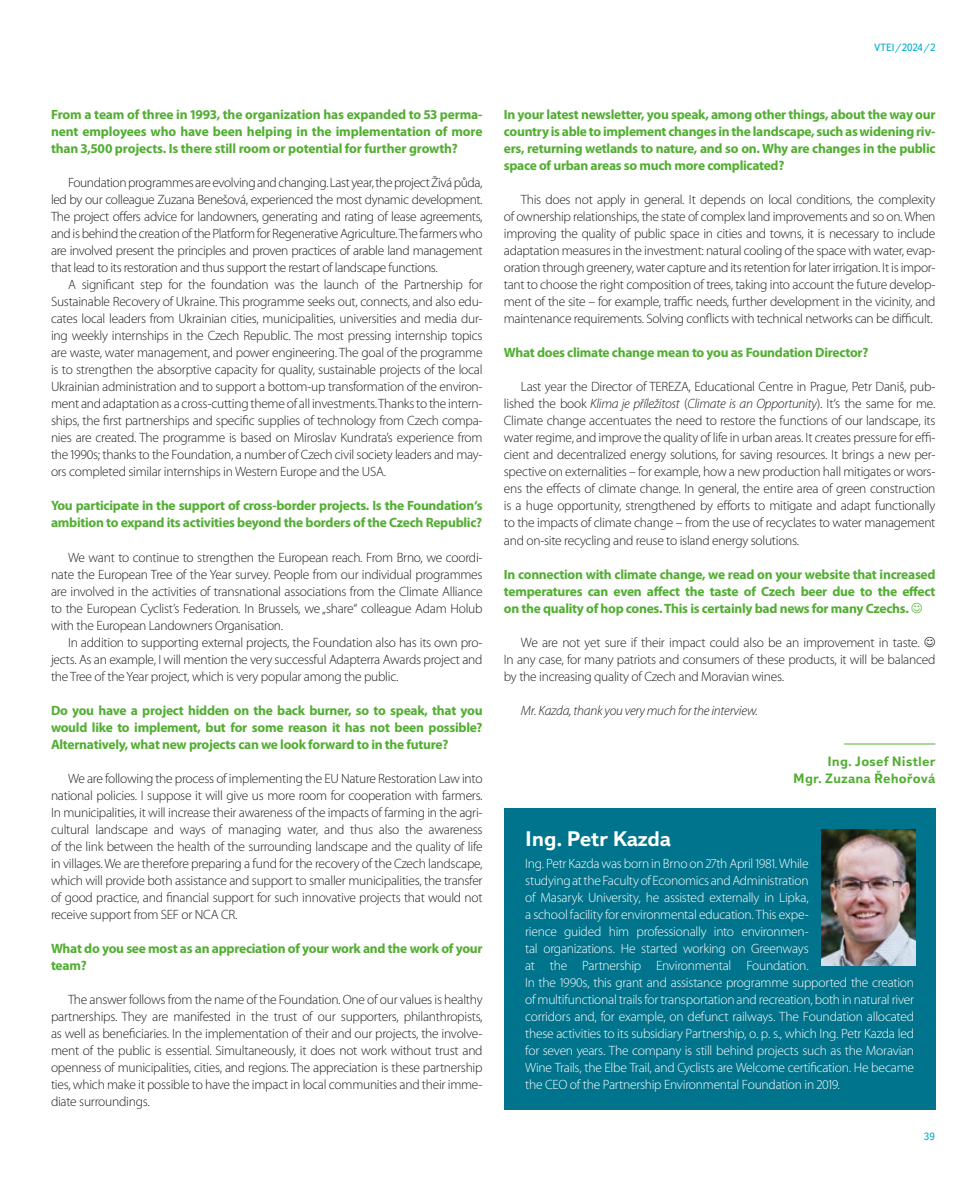
<style>
.page{position:relative;width:978px;height:1191px;background:#fff}
.page>*{position:absolute;margin:0;border:0;box-sizing:border-box;transform-origin:0 0}
.t1{font:700 21px "Textbook New";letter-spacing:-.01em;color:#fff}
.t2{font:300 13.5px/17px "Myriad Pro";letter-spacing:-.02em;color:#1d1d1b;text-align:justify}
.t3{font:700 13.5px/17px "Myriad Pro";letter-spacing:-.02em;color:#52ae32;text-align:justify}
.t4{font:300 13.5px/17px "Myriad Pro";letter-spacing:-.02em;color:#fff}
.t5{font:italic 300 13.5px "Myriad Pro";letter-spacing:-.02em;color:#1d1d1b}
.t6{font:700 13.5px/17px "Textbook New";letter-spacing:.005em;color:#52ae32;text-align:right}
.t7{font:10.5px "Textbook New";color:#00afcb}
.s1{font-style:italic}
</style>
<div class="page">
<hr style="left:844px;top:743px;width:91px;height:1px;background:#52ae32">
<div style="left:504px;top:808px;width:431px;height:302px;background:#00748c"></div>
<img style="left:821px;top:830px;width:95px;height:135px">
<p class="t7" style="left:874px;top:41px;width:63px">VTEI/2024/2</p>
<p class="t3" style="left:51px;top:106px;width:433px">From a team of three in 1993, the organization has expanded to 53 perma&shy;nent employees who have been helping in the implementation of more than 3,500 projects. Is there still room or potential for further growth?</p>
<p class="t2" style="left:51px;top:174px;width:433px;text-indent:17px">Foundation programmes are evolving and changing. Last year, the project Živá půda, led by our colleague Zuzana Benešová, experienced the most dynamic development.<br>The project offers advice for landowners, generating and rating of lease agreements, and is behind the creation of the Platform for Regenerative Agriculture. The farmers who are involved present the principles and proven practices of arable land management that lead to its restoration and thus support the restart of landscape functions.</p>
<p class="t2" style="left:51px;top:276px;width:433px;text-indent:17px">A significant step for the foundation was the launch of the Partnership for Sustainable Recovery of Ukraine. This programme seeks out, connects, and also edu&shy;cates local leaders from Ukrainian cities, municipalities, universities and media dur&shy;ing weekly internships in the Czech Republic. The most pressing internship topics are waste, water management, and power engineering. The goal of the programme is to strengthen the absorptive capacity for quality, sustainable projects of the local Ukrainian administration and to support a bottom-up transformation of the environ&shy;ment and adaptation as a cross-cutting theme of all investments. Thanks to the intern&shy;ships, the first partnerships and specific supplies of technology from Czech compa&shy;nies are created. The programme is based on Miroslav Kundrata’s experience from the 1990s; thanks to the Foundation, a number of Czech civil society leaders and may&shy;ors completed similar internships in Western Europe and the USA.</p>
<p class="t3" style="left:51px;top:497px;width:433px">You participate in the support of cross-border projects. Is the Foundation‘s ambition to expand its activities beyond the borders of the Czech Republic?</p>
<p class="t2" style="left:51px;top:548px;width:433px;text-indent:17px">We want to continue to strengthen the European reach. From Brno, we coordi&shy;nate the European Tree of the Year survey. People from our individual programmes are involved in the activities of transnational associations from the Climate Alliance to the European Cyclist’s Federation. In Brussels, we „share“ colleague Adam Holub with the European Landowners Organisation.</p>
<p class="t2" style="left:51px;top:633px;width:433px;text-indent:17px">In addition to supporting external projects, the Foundation also has its own pro&shy;jects. As an example, I will mention the very successful Adapterra Awards project and the Tree of the Year project, which is very popular among the public.</p>
<p class="t3" style="left:51px;top:701px;width:433px">Do you have a project hidden on the back burner, so to speak, that you would like to implement, but for some reason it has not been possible?<br>Alternatively, what new projects can we look forward to in the future?</p>
<p class="t2" style="left:51px;top:769px;width:433px;text-indent:17px">We are following the process of implementing the EU Nature Restoration Law into national policies. I suppose it will give us more room for cooperation with farmers.<br>In municipalities, it will increase their awareness of the impacts of farming in the agri&shy;cultural landscape and ways of managing water, and thus also the awareness of the link between the health of the surrounding landscape and the quality of life in villages. We are therefore preparing a fund for the recovery of the Czech landscape, which will provide both assistance and support to smaller municipalities, the transfer of good practice, and financial support for such innovative projects that would not receive support from SEF or NCA CR.</p>
<p class="t3" style="left:51px;top:939px;width:433px">What do you see most as an appreciation of your work and the work of your team?</p>
<p class="t2" style="left:51px;top:990px;width:433px;text-indent:17px">The answer follows from the name of the Foundation. One of our values is healthy partnerships. They are manifested in the trust of our supporters, philanthropists, as well as beneficiaries. In the implementation of their and our projects, the involve&shy;ment of the public is essential. Simultaneously, it does not work without trust and openness of municipalities, cities, and regions. The appreciation is these partnership ties, which make it possible to have the impact in local communities and their imme&shy;diate surroundings.</p>
<p class="t3" style="left:504px;top:106px;width:433px">In your latest newsletter, you speak, among other things, about the way our country is able to implement changes in the landscape, such as widening riv&shy;ers, returning wetlands to nature, and so on. Why are changes in the public space of urban areas so much more complicated?</p>
<p class="t2" style="left:504px;top:191px;width:433px;text-indent:17px">This does not apply in general. It depends on local conditions, the complexity of ownership relationships, the state of complex land improvements and so on. When improving the quality of public space in cities and towns, it is necessary to include adaptation measures in the investment: natural cooling of the space with water, evap&shy;oration through greenery, water capture and its retention for later irrigation. It is impor&shy;tant to choose the right composition of trees, taking into account the future develop&shy;ment of the site – for example, traffic needs, further development in the vicinity, and maintenance requirements. Solving conflicts with technical networks can be difficult.</p>
<p class="t3" style="left:504px;top:344px;width:366px">What does climate change mean to you as Foundation Director?</p>
<p class="t2" style="left:504px;top:378px;width:433px;text-indent:17px">Last year the Director of TEREZA, Educational Centre in Prague, Petr Daniš, pub&shy;lished the book <span class="s1">Klima je příležitost</span> (<span class="s1">Climate is an Opportunity</span>). It‘s the same for me.<br>Climate change accentuates the need to restore the functions of our landscape, its water regime, and improve the quality of life in urban areas. It creates pressure for effi&shy;cient and decentralized energy solutions, for saving resources. It brings a new per&shy;spective on externalities – for example, how a new production hall mitigates or wors&shy;ens the effects of climate change. In general, the entire area of green construction is a huge opportunity, strengthened by efforts to mitigate and adapt functionally to the impacts of climate change – from the use of recyclates to water management and on-site recycling and reuse to island energy solutions.</p>
<p class="t3" style="left:504px;top:565px;width:433px">In connection with climate change, we read on your website that increased temperatures can even affect the taste of Czech beer due to the effect on the quality of hop cones. This is certainly bad news for many Czechs.</p>
<p class="t2" style="left:504px;top:633px;width:433px;text-align:left;text-indent:17px">We are not yet sure if their impact could also be an improvement in taste.<br>In any case, for many patriots and consumers of these products, it will be balanced by the increasing quality of Czech and Moravian wines.</p>
<p class="t5" style="left:521px;top:702px;width:239px">Mr. Kazda, thank you very much for the interview.</p>
<p class="t6" style="left:793px;top:752px;width:144px">Ing. Josef Nistler<br>Mgr. Zuzana Řehořová</p>
<h1 class="t1" style="left:525px;top:826px;width:148px">Ing. Petr Kazda</h1>
<p class="t4" style="left:525px;top:854px;width:391px">Ing. Petr Kazda was born in Brno on 27th April 1981. While<br>studying at the Faculty of Economics and Administration<br>of Masaryk University, he assisted externally in Lipka,<br>a school facility for environmental education. This expe-<br>rience guided him professionally into environmen-<br>tal organizations. He started working on Greenways<br>at the Partnership Environmental Foundation.<br>In the 1990s, this grant and assistance programme supported the creation of multifunctional trails for transportation and recreation, both in natural river corridors and, for example, on defunct railways. The Foundation allocated these activities to its subsidiary Partnership, o. p. s., which Ing. Petr Kazda led for seven years. The company is still behind projects such as the Moravian Wine Trails, the Elbe Trail, and Cyclists are Welcome certification. He became the CEO of the Partnership Environmental Foundation in 2019.</p>
<p class="t7" style="left:924px;top:1130px;width:12px">39</p>
</div>
